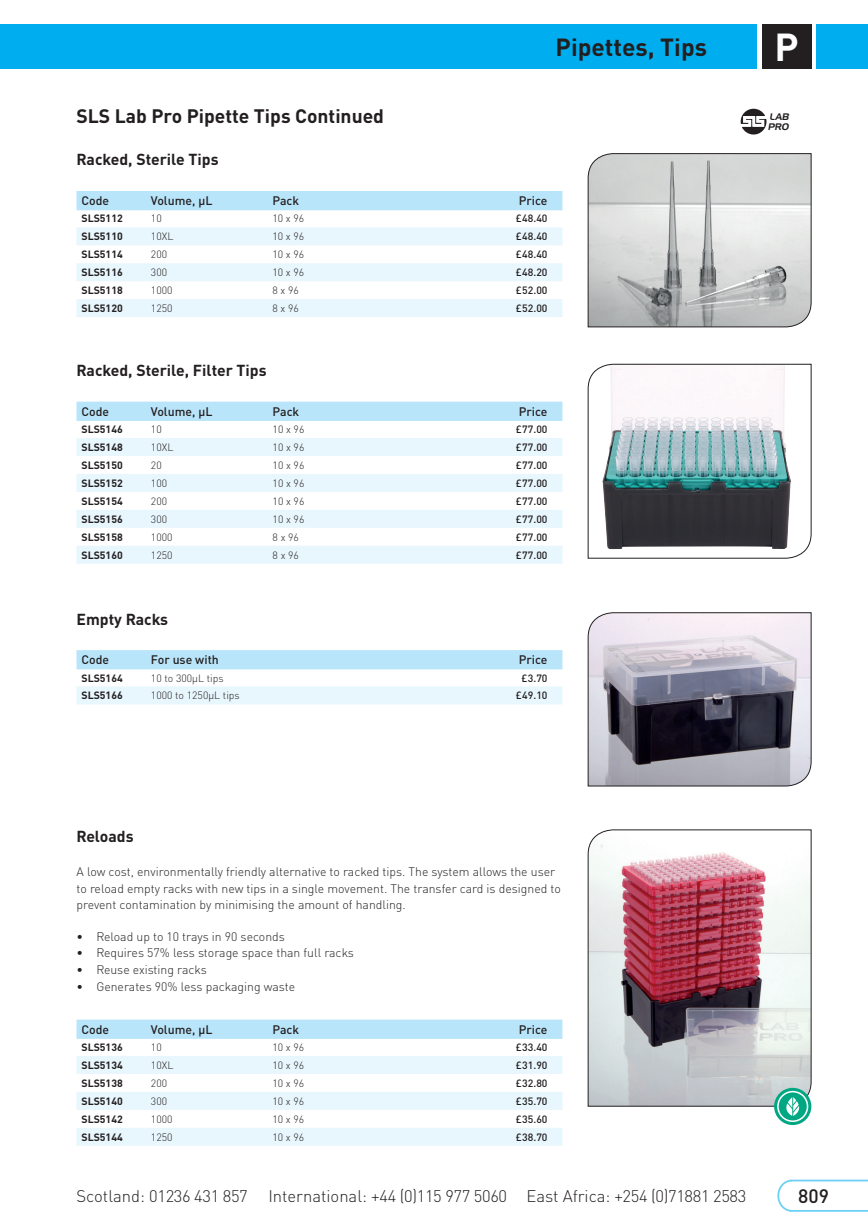
<style>
.page{position:relative;width:868px;height:1230px;background:#fff}
.page>*{position:absolute;margin:0;border:0;box-sizing:border-box;transform-origin:0 0}
.t1{font:700 38.5px "DIN Pro";color:#fff}
.t2{font:700 24.5px "DIN Pro";color:#231f20}
.t3{font:700 19.25px "DIN Pro";color:#231f20}
.t4{font:500 19.25px "DIN Pro";color:#231f20}
.t5{font:300 16.62px "DIN Pro";letter-spacing:-.015em;color:#231f20}
.t6{font:700 15.75px "DIN Pro";color:#231f20}
.t7{font:300 12.25px/16.6px "DIN Pro";color:#231f20}
.t8{font:500 12.25px "DIN Pro";color:#231f20}
.t9{font:300 10.5px "DIN Pro";color:#231f20}
.t10{font:700 10.5px "DIN Pro";color:#231f20}
.t11{font:500 10.5px "DIN Pro";color:#231f20}
.t12{font:italic 9.28px/9.6px "Handel Gothic BT";color:#231f20}
</style>
<div class="page">
<div style="left:2px;top:24px;width:754px;height:45px;background:#00aeef"></div>
<hr style="left:0;top:24px;width:2px;height:45px;background:#00aeef">
<div style="left:761px;top:24px;width:50px;height:45px;background:#231f20"></div>
<div style="left:816px;top:24px;width:51px;height:45px;background:#00aeef"></div>
<svg style="left:777px;top:1179px;width:90px;height:33px"></svg>
<svg style="left:740px;top:109px;width:26px;height:25px"></svg>
<div style="left:76px;top:191px;width:486px;height:19px;background:#b9e5fa"></div>
<svg style="left:76px;top:227px;width:486px;height:90px;fill:#e8f6fd"></svg>
<svg style="left:587px;top:153px;width:224px;height:174px;background:#cacccb"></svg>
<div style="left:76px;top:401px;width:486px;height:20px;background:#b9e5fa"></div>
<svg style="left:76px;top:438px;width:486px;height:125px;fill:#e8f6fd"></svg>
<svg style="left:587px;top:364px;width:224px;height:194px"></svg>
<div style="left:76px;top:1019px;width:486px;height:19px;background:#b9e5fa"></div>
<svg style="left:76px;top:1056px;width:486px;height:89px;fill:#e8f6fd"></svg>
<img style="left:587px;top:829px;width:224px;height:277px">
<div style="left:76px;top:650px;width:486px;height:19px;background:#b9e5fa"></div>
<div style="left:76px;top:686px;width:486px;height:18px;background:#e8f6fd"></div>
<svg style="left:587px;top:612px;width:224px;height:174px;background:#9895a1"></svg>
<svg style="left:773px;top:1087px;width:38px;height:37px"></svg>
<svg style="left:776px;top:1090px;width:32px;height:31px"></svg>
<h2 class="t2" style="left:555px;top:26px;width:153px">Pipettes, Tips</h2>
<h1 class="t1" style="left:774px;top:15px;width:26px">P</h1>
<h3 class="t3" style="left:76px;top:100px;width:309px">SLS Lab Pro Pipette Tips Continued</h3>
<p class="t12" style="left:767px;top:112px;width:24px">LAB<br>PRO</p>
<p class="t6" style="left:76px;top:147px;width:143px">Racked, Sterile Tips</p>
<p class="t8" style="left:81px;top:191px;width:29px">Code</p>
<p class="t8" style="left:151px;top:191px;width:63px">Volume, µL</p>
<p class="t8" style="left:272px;top:191px;width:28px">Pack</p>
<p class="t8" style="left:518px;top:191px;width:30px">Price</p>
<p class="t10" style="left:81px;top:210px;width:43px">SLS5112</p>
<p class="t9" style="left:151px;top:210px;width:12px">10</p>
<p class="t9" style="left:272px;top:210px;width:33px">10 x 96</p>
<p class="t11" style="left:515px;top:210px;width:33px">£48.40</p>
<p class="t10" style="left:81px;top:228px;width:43px">SLS5110</p>
<p class="t9" style="left:151px;top:228px;width:24px">10XL</p>
<p class="t9" style="left:272px;top:228px;width:33px">10 x 96</p>
<p class="t11" style="left:515px;top:228px;width:33px">£48.40</p>
<p class="t10" style="left:81px;top:246px;width:43px">SLS5114</p>
<p class="t9" style="left:151px;top:246px;width:18px">200</p>
<p class="t9" style="left:272px;top:246px;width:33px">10 x 96</p>
<p class="t11" style="left:515px;top:246px;width:33px">£48.40</p>
<p class="t10" style="left:81px;top:264px;width:43px">SLS5116</p>
<p class="t9" style="left:151px;top:264px;width:18px">300</p>
<p class="t9" style="left:272px;top:264px;width:33px">10 x 96</p>
<p class="t11" style="left:515px;top:264px;width:33px">£48.20</p>
<p class="t10" style="left:81px;top:282px;width:43px">SLS5118</p>
<p class="t9" style="left:151px;top:282px;width:23px">1000</p>
<p class="t9" style="left:272px;top:282px;width:28px">8 x 96</p>
<p class="t11" style="left:515px;top:282px;width:33px">£52.00</p>
<p class="t10" style="left:81px;top:299px;width:43px">SLS5120</p>
<p class="t9" style="left:151px;top:300px;width:23px">1250</p>
<p class="t9" style="left:272px;top:300px;width:28px">8 x 96</p>
<p class="t11" style="left:515px;top:300px;width:33px">£52.00</p>
<p class="t6" style="left:76px;top:357px;width:192px">Racked, Sterile, Filter Tips</p>
<p class="t8" style="left:81px;top:401px;width:29px">Code</p>
<p class="t8" style="left:151px;top:401px;width:63px">Volume, µL</p>
<p class="t8" style="left:272px;top:401px;width:28px">Pack</p>
<p class="t8" style="left:518px;top:401px;width:30px">Price</p>
<p class="t10" style="left:81px;top:420px;width:43px">SLS5146</p>
<p class="t9" style="left:151px;top:421px;width:12px">10</p>
<p class="t9" style="left:272px;top:421px;width:33px">10 x 96</p>
<p class="t11" style="left:515px;top:421px;width:33px">£77.00</p>
<p class="t10" style="left:81px;top:438px;width:43px">SLS5148</p>
<p class="t9" style="left:151px;top:439px;width:24px">10XL</p>
<p class="t9" style="left:272px;top:439px;width:33px">10 x 96</p>
<p class="t11" style="left:515px;top:438px;width:33px">£77.00</p>
<p class="t10" style="left:81px;top:456px;width:43px">SLS5150</p>
<p class="t9" style="left:151px;top:457px;width:12px">20</p>
<p class="t9" style="left:272px;top:457px;width:33px">10 x 96</p>
<p class="t11" style="left:515px;top:456px;width:33px">£77.00</p>
<p class="t10" style="left:81px;top:474px;width:43px">SLS5152</p>
<p class="t9" style="left:151px;top:475px;width:18px">100</p>
<p class="t9" style="left:272px;top:475px;width:33px">10 x 96</p>
<p class="t11" style="left:515px;top:474px;width:33px">£77.00</p>
<p class="t10" style="left:81px;top:492px;width:43px">SLS5154</p>
<p class="t9" style="left:151px;top:493px;width:18px">200</p>
<p class="t9" style="left:272px;top:493px;width:33px">10 x 96</p>
<p class="t11" style="left:515px;top:492px;width:33px">£77.00</p>
<p class="t10" style="left:81px;top:510px;width:43px">SLS5156</p>
<p class="t9" style="left:151px;top:511px;width:18px">300</p>
<p class="t9" style="left:272px;top:511px;width:33px">10 x 96</p>
<p class="t11" style="left:515px;top:510px;width:33px">£77.00</p>
<p class="t10" style="left:81px;top:528px;width:43px">SLS5158</p>
<p class="t9" style="left:151px;top:529px;width:23px">1000</p>
<p class="t9" style="left:272px;top:529px;width:28px">8 x 96</p>
<p class="t11" style="left:515px;top:528px;width:33px">£77.00</p>
<p class="t10" style="left:81px;top:546px;width:43px">SLS5160</p>
<p class="t9" style="left:151px;top:547px;width:23px">1250</p>
<p class="t9" style="left:272px;top:547px;width:28px">8 x 96</p>
<p class="t11" style="left:515px;top:546px;width:33px">£77.00</p>
<p class="t6" style="left:76px;top:605px;width:93px">Empty Racks</p>
<p class="t8" style="left:81px;top:650px;width:29px">Code</p>
<p class="t8" style="left:151px;top:650px;width:69px">For use with</p>
<p class="t8" style="left:518px;top:650px;width:30px">Price</p>
<p class="t10" style="left:81px;top:669px;width:43px">SLS5164</p>
<p class="t9" style="left:151px;top:669px;width:74px">10 to 300µL tips</p>
<p class="t11" style="left:521px;top:669px;width:28px">£3.70</p>
<p class="t10" style="left:81px;top:687px;width:43px">SLS5166</p>
<p class="t9" style="left:151px;top:687px;width:90px">1000 to 1250µL tips</p>
<p class="t11" style="left:515px;top:687px;width:33px">£49.10</p>
<p class="t6" style="left:76px;top:822px;width:59px">Reloads</p>
<p class="t7" style="left:76px;top:862px;width:485px">A low cost, environmentally friendly alternative to racked tips. The system allows the user to reload empty racks with new tips in a single movement. The transfer card is designed to prevent contamination by minimising the amount of handling.</p>
<p class="t7" style="left:76px;top:926px;width:210px">• Reload up to 10 trays in 90 seconds</p>
<p class="t7" style="left:76px;top:943px;width:279px">• Requires 57% less storage space than full racks</p>
<p class="t7" style="left:76px;top:960px;width:132px">• Reuse existing racks</p>
<p class="t7" style="left:76px;top:976px;width:220px">• Generates 90% less packaging waste</p>
<p class="t8" style="left:81px;top:1019px;width:29px">Code</p>
<p class="t8" style="left:151px;top:1019px;width:63px">Volume, µL</p>
<p class="t8" style="left:272px;top:1019px;width:28px">Pack</p>
<p class="t8" style="left:518px;top:1019px;width:30px">Price</p>
<p class="t10" style="left:81px;top:1038px;width:43px">SLS5136</p>
<p class="t9" style="left:151px;top:1039px;width:12px">10</p>
<p class="t9" style="left:272px;top:1039px;width:33px">10 x 96</p>
<p class="t11" style="left:515px;top:1038px;width:33px">£33.40</p>
<p class="t10" style="left:81px;top:1056px;width:43px">SLS5134</p>
<p class="t9" style="left:151px;top:1056px;width:24px">10XL</p>
<p class="t9" style="left:272px;top:1056px;width:33px">10 x 96</p>
<p class="t11" style="left:515px;top:1056px;width:33px">£31.90</p>
<p class="t10" style="left:81px;top:1074px;width:43px">SLS5138</p>
<p class="t9" style="left:151px;top:1074px;width:18px">200</p>
<p class="t9" style="left:272px;top:1074px;width:33px">10 x 96</p>
<p class="t11" style="left:515px;top:1074px;width:33px">£32.80</p>
<p class="t10" style="left:81px;top:1092px;width:43px">SLS5140</p>
<p class="t9" style="left:151px;top:1092px;width:18px">300</p>
<p class="t9" style="left:272px;top:1092px;width:33px">10 x 96</p>
<p class="t11" style="left:515px;top:1092px;width:33px">£35.70</p>
<p class="t10" style="left:81px;top:1110px;width:43px">SLS5142</p>
<p class="t9" style="left:151px;top:1110px;width:23px">1000</p>
<p class="t9" style="left:272px;top:1110px;width:33px">10 x 96</p>
<p class="t11" style="left:515px;top:1110px;width:33px">£35.60</p>
<p class="t10" style="left:81px;top:1128px;width:43px">SLS5144</p>
<p class="t9" style="left:151px;top:1128px;width:23px">1250</p>
<p class="t9" style="left:272px;top:1128px;width:33px">10 x 96</p>
<p class="t11" style="left:515px;top:1128px;width:33px">£38.70</p>
<h3 class="t5" style="left:76px;top:1183px;width:671px">Scotland: 01236 431 857 International: +44 (0)115 977 5060 East Africa: +254 (0)71881 2583</h3>
<h3 class="t4" style="left:798px;top:1180px;width:32px">809</h3>
</div>
